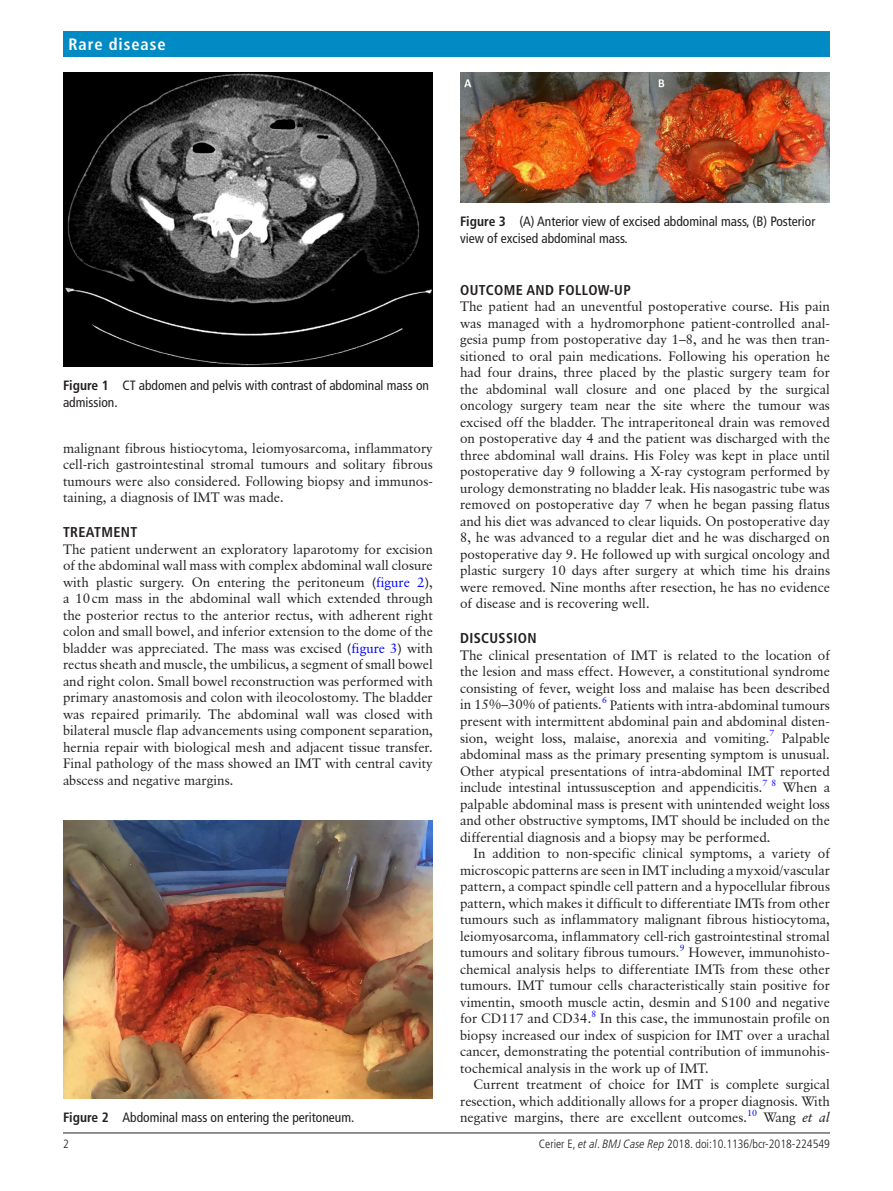
<style>
.page{position:relative;width:893px;height:1191px;background:#fff}
.page>*{position:absolute;margin:0;border:0;box-sizing:border-box;transform-origin:0 0}
.t1{font:700 condensed 16.5px "Frutiger LT Pro";color:#fff}
.t2{font:700 condensed 14.25px "Frutiger LT Pro";letter-spacing:.025em;color:#231f20}
.t3{font:13.5px/16.5px "Classical Garamond BT";color:#231f20;text-align:justify}
.t4{font:condensed 13.5px/16.5px "Frutiger LT Pro";color:#231f20}
.t5{font:300 condensed 12px "Frutiger LT Pro";color:#231f20}
.s1{font-weight:700}
.s2{color:#00f}
.s3{font-style:italic}
</style>
<div class="page">
<hr style="left:63px;top:1132px;width:767px;height:1px;background:#231f20">
<div style="left:63px;top:31px;width:767px;height:25px;background:#008bc5"></div>
<img style="left:63px;top:72px;width:370px;height:294px">
<img style="left:63px;top:820px;width:370px;height:278px">
<img style="left:460px;top:72px;width:370px;height:130px">
<p class="t1" style="left:69px;top:34px;width:99px">RARE DISEASE</p>
<p class="t4" style="left:63px;top:377px;width:368px"><span class="s1">FIGURE 1</span> CT abdomen and pelvis with contrast of abdominal mass on admission.</p>
<p class="t3" style="left:63px;top:439px;width:371px">malignant fibrous histiocytoma, leiomyosarcoma, inflammatory cell-rich gastrointestinal stromal tumours and solitary fibrous tumours were also considered. Following biopsy and immunos&shy;taining, a diagnosis of IMT was made.</p>
<p class="t2" style="left:63px;top:524px;width:74px">TREATMENT</p>
<p class="t3" style="left:63px;top:541px;width:371px">The patient underwent an exploratory laparotomy for excision of the abdominal wall mass with complex abdominal wall closure with plastic surgery. On entering the peritoneum (<span class="s2">figure 2</span>), a 10cm mass in the abdominal wall which extended through the posterior rectus to the anterior rectus, with adherent right colon and small bowel, and inferior extension to the dome of the bladder was appreciated. The mass was excised (<span class="s2">figure 3</span>) with rectus sheath and muscle, the umbilicus, a segment of small bowel and right colon. Small bowel reconstruction was performed with primary anastomosis and colon with ileocolostomy. The bladder was repaired primarily. The abdominal wall was closed with bilateral muscle flap advancements using component separation, hernia repair with biological mesh and adjacent tissue transfer.<br>Final pathology of the mass showed an IMT with central cavity abscess and negative margins.</p>
<p class="t4" style="left:63px;top:1109px;width:293px"><span class="s1">FIGURE 2</span> Abdominal mass on entering the peritoneum.</p>
<p class="t4" style="left:460px;top:213px;width:357px"><span class="s1">FIGURE 3</span> (A) Anterior view of excised abdominal mass, (B) Posterior view of excised abdominal mass.</p>
<p class="t2" style="left:460px;top:281px;width:172px">OUTCOME AND FOLLOW-UP</p>
<p class="t3" style="left:460px;top:298px;width:371px">The patient had an uneventful postoperative course. His pain was managed with a hydromorphone patient-controlled anal&shy;gesia pump from postoperative day 1–8, and he was then tran&shy;sitioned to oral pain medications. Following his operation he had four drains, three placed by the plastic surgery team for the abdominal wall closure and one placed by the surgical oncology surgery team near the site where the tumour was excised off the bladder. The intraperitoneal drain was removed on postoperative day 4 and the patient was discharged with the three abdominal wall drains. His Foley was kept in place until postoperative day 9 following a X-ray cystogram performed by urology demonstrating no bladder leak. His nasogastric tube was removed on postoperative day 7 when he began passing flatus and his diet was advanced to clear liquids. On postoperative day 8, he was advanced to a regular diet and he was discharged on postoperative day 9. He followed up with surgical oncology and plastic surgery 10 days after surgery at which time his drains were removed. Nine months after resection, he has no evidence of disease and is recovering well.</p>
<p class="t2" style="left:460px;top:630px;width:78px">DISCUSSION</p>
<p class="t3" style="left:460px;top:647px;width:371px">The clinical presentation of IMT is related to the location of the lesion and mass effect. However, a constitutional syndrome consisting of fever, weight loss and malaise has been described in 15%–30% of patients.<sup>6</sup> Patients with intra-abdominal tumours present with intermittent abdominal pain and abdominal disten&shy;sion, weight loss, malaise, anorexia and vomiting.<sup>7</sup> Palpable abdominal mass as the primary presenting symptom is unusual.<br>Other atypical presentations of intra-abdominal IMT reported include intestinal intussusception and appendicitis.<sup>7</sup> <sup>8</sup> When a palpable abdominal mass is present with unintended weight loss and other obstructive symptoms, IMT should be included on the differential diagnosis and a biopsy may be performed.</p>
<p class="t3" style="left:460px;top:845px;width:371px;text-indent:14px">In addition to non-specific clinical symptoms, a variety of microscopic patterns are seen in IMT including a myxoid/vascular pattern, a compact spindle cell pattern and a hypocellular fibrous pattern, which makes it difficult to differentiate IMTs from other tumours such as inflammatory malignant fibrous histiocytoma, leiomyosarcoma, inflammatory cell-rich gastrointestinal stromal tumours and solitary fibrous tumours.<sup>9</sup> However, immunohisto&shy;chemical analysis helps to differentiate IMTs from these other tumours. IMT tumour cells characteristically stain positive for vimentin, smooth muscle actin, desmin and S100 and negative for CD117 and CD34.<sup>8</sup> In this case, the immunostain profile on biopsy increased our index of suspicion for IMT over a urachal cancer, demonstrating the potential contribution of immunohis&shy;tochemical analysis in the work up of IMT.</p>
<p class="t3" style="left:460px;top:1076px;width:371px;text-indent:14px">Current treatment of choice for IMT is complete surgical resection, which additionally allows for a proper diagnosis. With negative margins, there are excellent outcomes.<sup>10</sup> Wang <span class="s3">et al</span></p>
<p class="t5" style="left:63px;top:1136px;width:7px">2</p>
<p class="t5" style="left:539px;top:1136px;width:293px">Cerier E, <span class="s3">et al</span>. <span class="s3">BMJ Case Rep</span> 2018. doi:10.1136/bcr-2018-224549</p>
</div>
